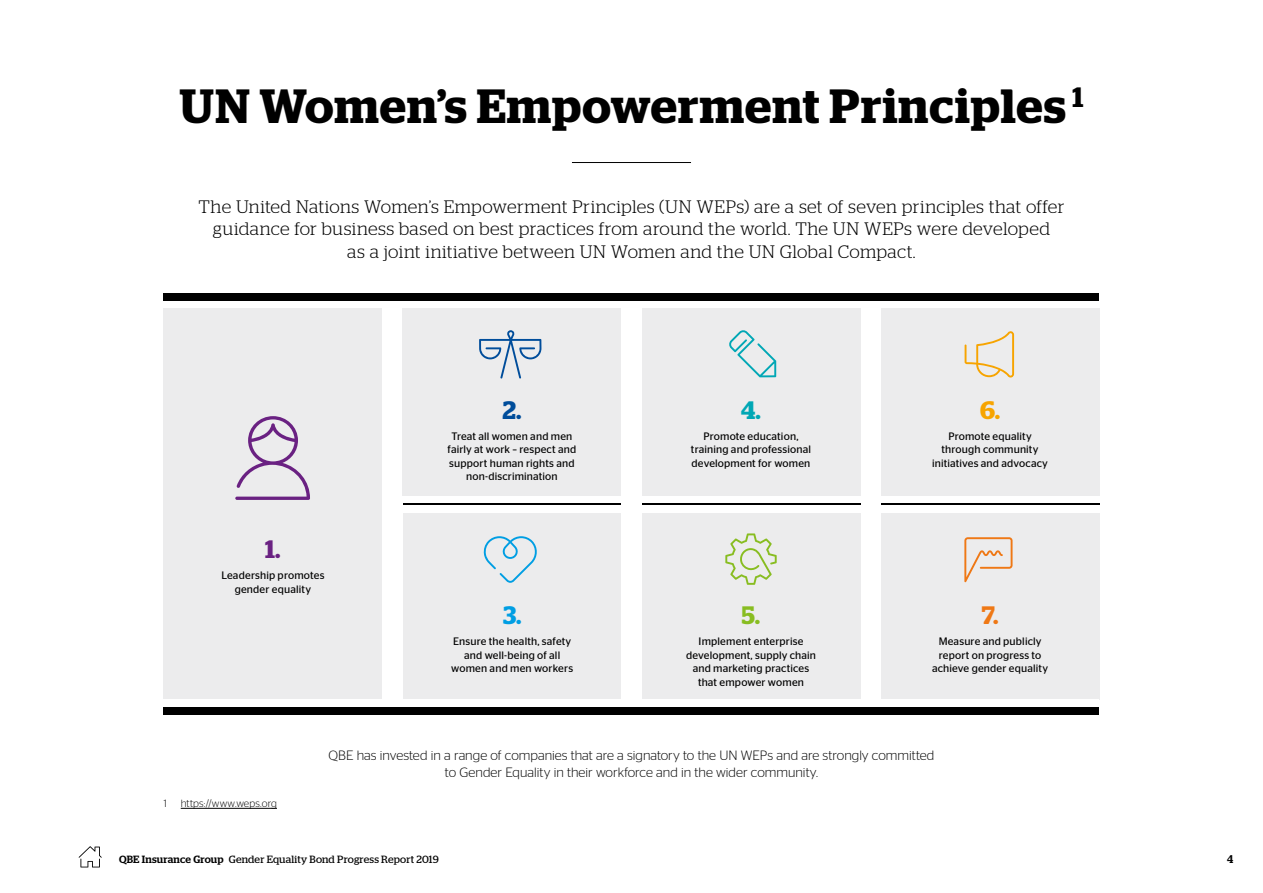
<style>
.page{position:relative;width:1263px;height:893px;background:#fff}
.page>*{position:absolute;margin:0;border:0;box-sizing:border-box;transform-origin:0 0}
.t1{font:600 48px "Stag";letter-spacing:.025em;color:#000}
.t2{font:600 25.2px "Stag";color:#6a2182}
.t3{font:600 25.2px "Stag";color:#004d9b}
.t4{font:600 25.2px "Stag";color:#009ee3}
.t5{font:600 25.2px "Stag";color:#00a7b5}
.t6{font:600 25.2px "Stag";color:#f7a400}
.t7{font:600 25.2px "Stag";color:#ef7815}
.t8{font:600 25.2px "Stag";color:#88bd21}
.t9{font:300 18px/22.5px "Stag";letter-spacing:.02em;color:#000;text-align:center}
.t10{font:300 13.5px/16.5px "Stag Sans";color:#000;text-align:center}
.t11{font:500 11.25px "Stag";color:#000}
.t12{font:10.8px/13.5px "Stag Sans";letter-spacing:.015em;color:#000;text-align:center}
.t13{font:10.5px "Stag";letter-spacing:.015em;color:#000}
.t14{font:300 10.5px "Stag Sans";letter-spacing:.015em;color:#000}
.s1{font-weight:500}
</style>
<div class="page">
<hr style="left:181px;top:808px;width:96px;height:1px;background:#000">
<div style="left:164px;top:308px;width:218px;height:391px;background:#ececed"></div>
<hr style="left:572px;top:162px;width:119px;height:1px;background:#000">
<div style="left:403px;top:308px;width:218px;height:188px;background:#ececed"></div>
<div style="left:642px;top:308px;width:218px;height:188px;background:#ececed"></div>
<div style="left:881px;top:308px;width:218px;height:188px;background:#ececed"></div>
<div style="left:403px;top:512px;width:218px;height:187px;background:#ececed"></div>
<div style="left:642px;top:512px;width:218px;height:187px;background:#ececed"></div>
<div style="left:881px;top:512px;width:218px;height:187px;background:#ececed"></div>
<hr style="left:403px;top:503px;width:218px;height:2px;background:#000">
<hr style="left:642px;top:503px;width:218px;height:2px;background:#000">
<hr style="left:881px;top:503px;width:218px;height:2px;background:#000">
<div style="left:164px;top:293px;width:935px;height:8px;background:#000"></div>
<div style="left:164px;top:707px;width:935px;height:7px;background:#000"></div>
<svg style="left:964px;top:331px;width:50px;height:47px"></svg>
<svg style="left:729px;top:330px;width:47px;height:47px"></svg>
<svg style="left:725px;top:533px;width:52px;height:52px"></svg>
<svg style="left:964px;top:537px;width:48px;height:45px"></svg>
<svg style="left:483px;top:536px;width:54px;height:47px"></svg>
<svg style="left:479px;top:330px;width:62px;height:49px"></svg>
<svg style="left:235px;top:416px;width:75px;height:84px"></svg>
<svg style="left:79px;top:846px;width:23px;height:21px"></svg>
<h1 class="t1" style="left:180px;top:78px;width:905px">UN Women’s Empowerment Principles <sup>1</sup></h1>
<p class="t9" style="left:198px;top:195px;width:867px">The United Nations Women’s Empowerment Principles (UN WEPs) are a set of seven principles that offer guidance for business based on best practices from around the world. The UN WEPs were developed<br>as a joint initiative between UN Women and the UN Global Compact.</p>
<h2 class="t2" style="left:265px;top:534px;width:17px">1.</h2>
<p class="t12" style="left:221px;top:568px;width:105px">Leadership promotes gender equality</p>
<h2 class="t3" style="left:502px;top:395px;width:20px">2.</h2>
<p class="t12" style="left:448px;top:429px;width:130px">Treat all women and men fairly at work – respect and support human rights and non-discrimination</p>
<h2 class="t4" style="left:503px;top:600px;width:20px">3.</h2>
<p class="t12" style="left:451px;top:635px;width:123px">Ensure the health, safety and well-being of all women and men workers</p>
<h2 class="t5" style="left:741px;top:395px;width:21px">4.</h2>
<p class="t12" style="left:691px;top:429px;width:122px">Promote education, training and professional development for women</p>
<h2 class="t8" style="left:742px;top:601px;width:20px">5.</h2>
<p class="t12" style="left:686px;top:635px;width:131px">Implement enterprise development, supply chain and marketing practices that empower women</p>
<h2 class="t6" style="left:980px;top:395px;width:22px">6.</h2>
<p class="t12" style="left:932px;top:429px;width:117px">Promote equality through community initiatives and advocacy</p>
<h2 class="t7" style="left:982px;top:600px;width:18px">7.</h2>
<p class="t12" style="left:932px;top:635px;width:117px">Measure and publicly report on progress to achieve gender equality</p>
<p class="t14" style="left:164px;top:798px;width:5px">1</p>
<p class="t14" style="left:181px;top:798px;width:98px">https://www.weps.org</p>
<p class="t10" style="left:328px;top:747px;width:607px">QBE has invested in a range of companies that are a signatory to the UN WEPs and are strongly committed to Gender Equality in their workforce and in the wider community.</p>
<p class="t13" style="left:119px;top:853px;width:321px"><span class="s1">QBE Insurance Group</span> Gender Equality Bond Progress Report 2019</p>
<p class="t11" style="left:1227px;top:853px;width:8px">4</p>
</div>
